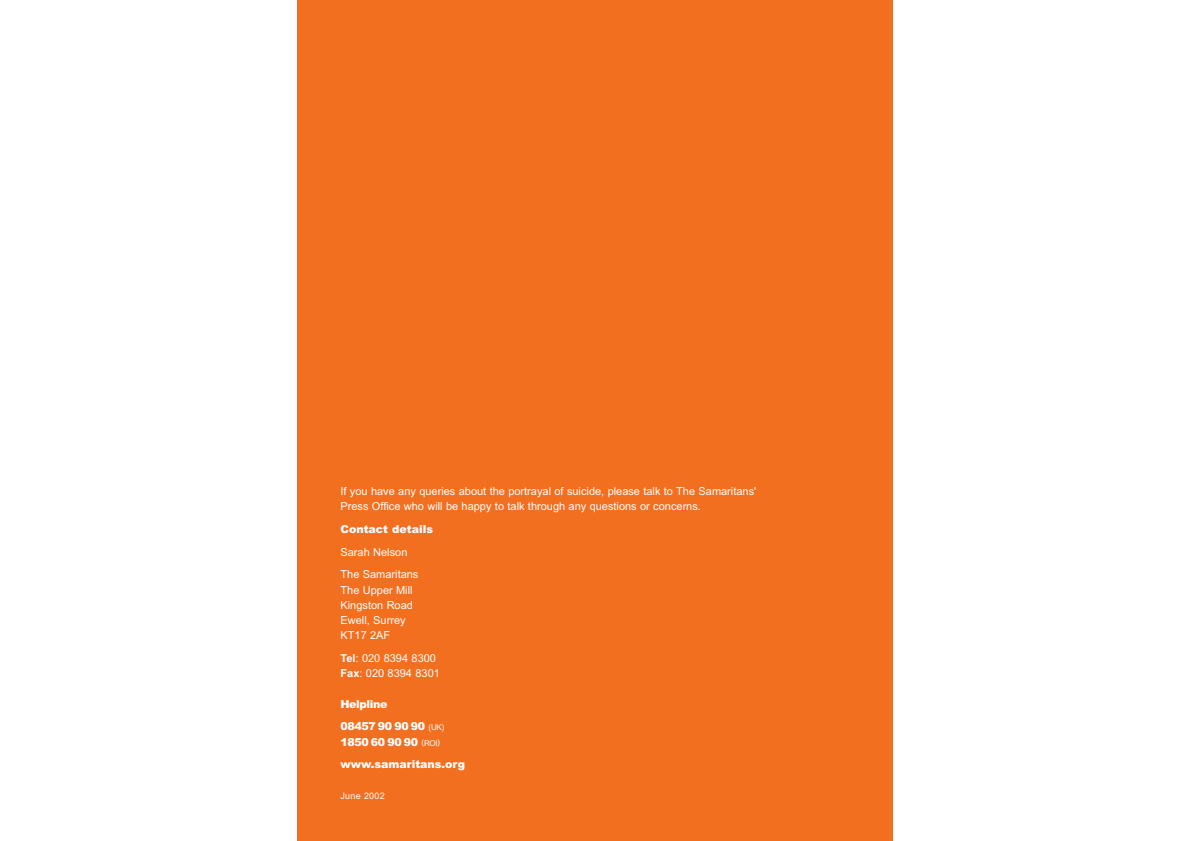
<style>
.page{position:relative;width:1190px;height:841px;background:#fff}
.page>*{position:absolute;margin:0;border:0;box-sizing:border-box;transform-origin:0 0}
.t1{font:11px/15.2px "Arial";color:#fff}
.t2{font:900 11px/22.8px "Arial";color:#fff}
.t3{font:900 11px/22.8px "Arial";letter-spacing:-.035em;color:#fff}
.t4{font:9px "Arial";letter-spacing:.03em;color:#fff}
.s1{font-weight:700}
.s2{font-weight:400;font-size:8px}
</style>
<div class="page">
<img style="left:892px;top:0;width:1px;height:841px">
<div style="left:297px;top:0;width:595px;height:841px;background:#f36f20"></div>
<p class="t1" style="left:341px;top:484px;width:417px">If you have any queries about the portrayal of suicide, please talk to The Samaritans'<br>Press Office who will be happy to talk through any questions or concerns.</p>
<p class="t2" style="left:341px;top:519px;width:94px">Contact details</p>
<p class="t1" style="left:341px;top:541px;width:79px;line-height:22.8px">Sarah Nelson<br>The Samaritans</p>
<p class="t1" style="left:341px;top:583px;width:74px">The Upper Mill<br>Kingston Road<br>Ewell, Surrey<br>KT17 2AF</p>
<p class="t1" style="left:341px;top:652px;width:101px"><span class="s1">Tel</span>: 020 8394 8300<br><span class="s1">Fax</span>: 020 8394 8301</p>
<p class="t3" style="left:341px;top:693px;width:105px">Helpline<br>08457 90 90 90 <span class="s2">(UK)</span></p>
<p class="t2" style="left:341px;top:731px;width:126px">1850 60 90 90 <span class="s2">(ROI) </span>www.samaritans.org</p>
<p class="t4" style="left:341px;top:792px;width:46px">June 2002</p>
</div>
